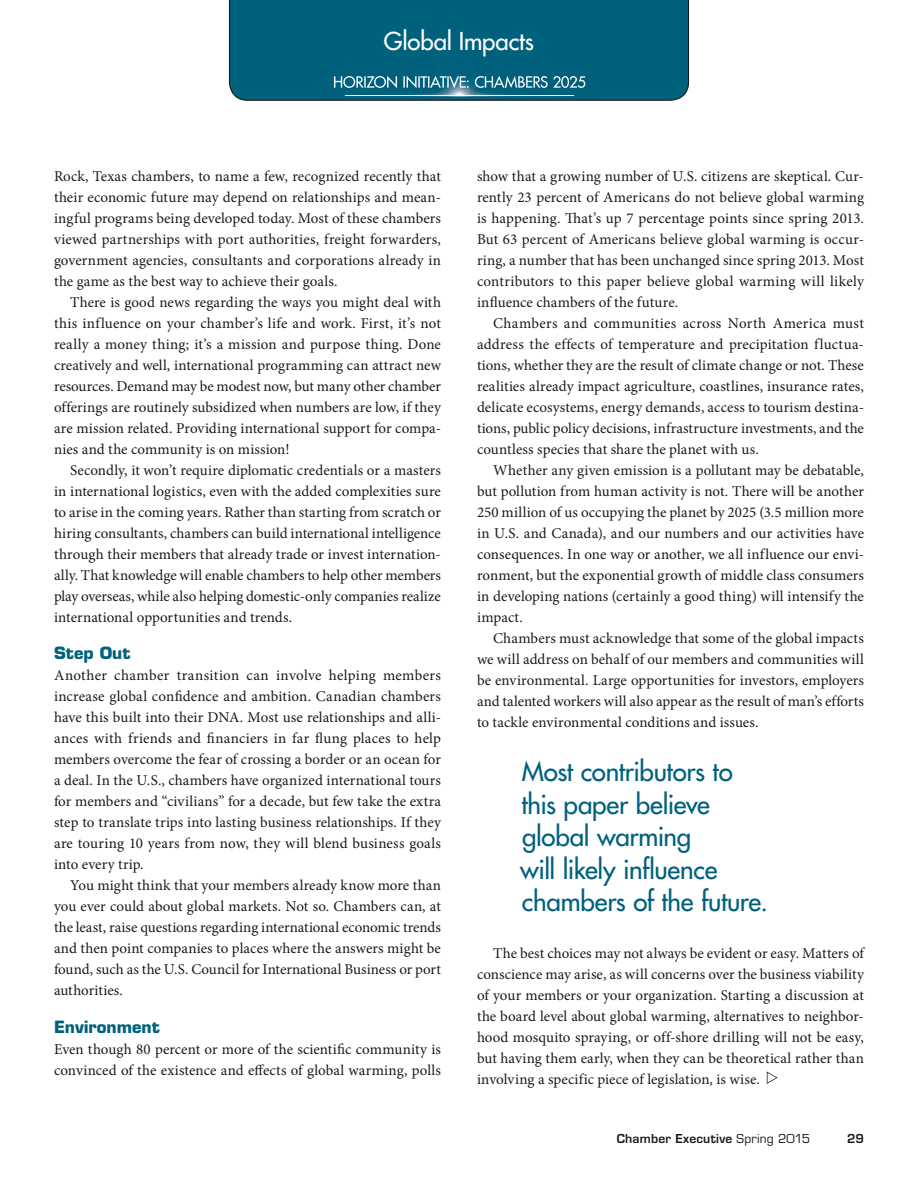
<style>
.page{position:relative;width:918px;height:1188px;background:#fff}
.page>*{position:absolute;margin:0;border:0;box-sizing:border-box;transform-origin:0 0}
.t1{font:500 26.1px/32.5px "Futura Std";letter-spacing:-.01em;color:#00617c}
.t2{font:500 24px "Futura Std";letter-spacing:-.01em;color:#fff}
.t3{font:700 16.5px "Eurostile LT Std";color:#00617c}
.t4{font:15px/21px "Minion Pro";letter-spacing:.005em;color:#1b1a19;text-align:justify}
.t5{font:600 12px "Eurostile LT Std";letter-spacing:.015em;color:#1b1a19}
.s1{font-weight:400}
</style>
<div class="page">
<svg style="left:767px;top:1071px;width:11px;height:13px"></svg>
<div style="left:229px;top:0;width:460px;height:101px;background:#00617c"></div>
<div style="left:320px;top:60px;width:279px;height:37px;background:#005f7b"></div>
<img style="left:334px;top:76px;width:251px;height:12px">
<img style="left:345px;top:95px;width:229px;height:1px">
<h2 class="t2" style="left:384px;top:27px;width:152px">Global Impacts</h2>
<p class="t4" style="left:54px;top:166px;width:389px">Rock, Texas chambers, to name a few, recognized recently that their economic future may depend on relationships and mean&shy;ingful programs being developed today. Most of these chambers viewed partnerships with port authorities, freight forwarders, government agencies, consultants and corporations already in the game as the best way to achieve their goals.</p>
<p class="t4" style="left:54px;top:292px;width:389px;text-indent:16px">There is good news regarding the ways you might deal with this influence on your chamber’s life and work. First, it’s not really a money thing; it’s a mission and purpose thing. Done creatively and well, international programming can attract new resources. Demand may be modest now, but many other chamber offerings are routinely subsidized when numbers are low, if they are mission related. Providing international support for compa&shy;nies and the community is on mission!</p>
<p class="t4" style="left:54px;top:460px;width:389px;text-indent:16px">Secondly, it won’t require diplomatic credentials or a masters in international logistics, even with the added complexities sure to arise in the coming years. Rather than starting from scratch or hiring consultants, chambers can build international intelligence through their members that already trade or invest internation&shy;ally. That knowledge will enable chambers to help other members play overseas, while also helping domestic-only companies realize international opportunities and trends.</p>
<p class="t3" style="left:54px;top:643px;width:78px">Step Out</p>
<p class="t4" style="left:54px;top:665px;width:389px">Another chamber transition can involve helping members increase global confidence and ambition. Canadian chambers have this built into their DNA. Most use relationships and alli&shy;ances with friends and financiers in far flung places to help members overcome the fear of crossing a border or an ocean for a deal. In the U.S., chambers have organized international tours for members and “civilians” for a decade, but few take the extra step to translate trips into lasting business relationships. If they are touring 10 years from now, they will blend business goals into every trip.</p>
<p class="t4" style="left:54px;top:875px;width:389px;text-indent:16px">You might think that your members already know more than you ever could about global markets. Not so. Chambers can, at the least, raise questions regarding international economic trends and then point companies to places where the answers might be found, such as the U.S. Council for International Business or port authorities.</p>
<p class="t3" style="left:54px;top:1017px;width:107px">Environment</p>
<p class="t4" style="left:54px;top:1039px;width:389px">Even though 80 percent or more of the scientific community is convinced of the existence and effects of global warming, polls</p>
<p class="t4" style="left:477px;top:166px;width:389px">show that a growing number of U.S. citizens are skeptical. Cur&shy;rently 23 percent of Americans do not believe global warming is happening. That’s up 7 percentage points since spring 2013.<br>But 63 percent of Americans believe global warming is occur&shy;ring, a number that has been unchanged since spring 2013. Most contributors to this paper believe global warming will likely influence chambers of the future.</p>
<p class="t4" style="left:477px;top:313px;width:389px;text-indent:16px">Chambers and communities across North America must address the effects of temperature and precipitation fluctua&shy;tions, whether they are the result of climate change or not. These realities already impact agriculture, coastlines, insurance rates, delicate ecosystems, energy demands, access to tourism destina&shy;tions, public policy decisions, infrastructure investments, and the countless species that share the planet with us.</p>
<p class="t4" style="left:477px;top:460px;width:389px;text-indent:16px">Whether any given emission is a pollutant may be debatable, but pollution from human activity is not. There will be another 250 million of us occupying the planet by 2025 (3.5 million more in U.S. and Canada), and our numbers and our activities have consequences. In one way or another, we all influence our envi&shy;ronment, but the exponential growth of middle class consumers in developing nations (certainly a good thing) will intensify the impact.</p>
<p class="t4" style="left:477px;top:628px;width:389px;text-indent:16px">Chambers must acknowledge that some of the global impacts we will address on behalf of our members and communities will be environmental. Large opportunities for investors, employers and talented workers will also appear as the result of man’s efforts to tackle environmental conditions and issues.</p>
<h1 class="t1" style="left:520px;top:755px;width:249px">Most contributors to this paper believe global warming<br>will likely influence chambers of the future.</h1>
<p class="t4" style="left:477px;top:943px;width:389px;text-indent:16px">The best choices may not always be evident or easy. Matters of conscience may arise, as will concerns over the business viability of your members or your organization. Starting a discussion at the board level about global warming, alternatives to neighbor&shy;hood mosquito spraying, or off-shore drilling will not be easy, but having them early, when they can be theoretical rather than involving a specific piece of legislation, is wise.</p>
<p class="t5" style="left:617px;top:1131px;width:195px">Chamber Executive <span class="s1">Spring 2015</span></p>
<p class="t5" style="left:847px;top:1131px;width:18px">29</p>
</div>
